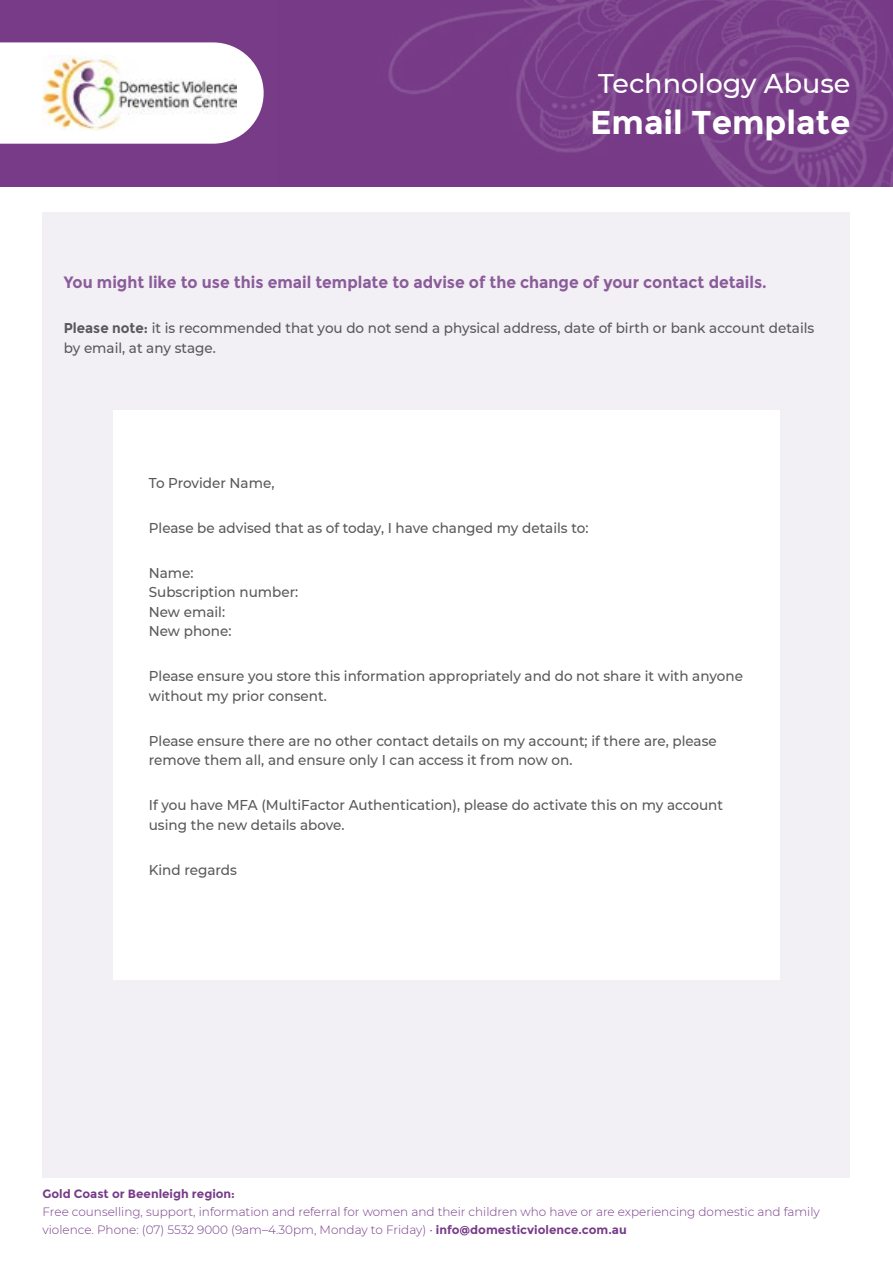
<style>
.page{position:relative;width:893px;height:1263px;background:#fff}
.page>*{position:absolute;margin:0;border:0;box-sizing:border-box;transform-origin:0 0}
.t1{font:700 33px "Montserrat";color:#fff}
.t2{font:500 27px "Montserrat";color:#fff}
.Sub-head{font:700 16.5px "Montserrat";color:#8a5c9a;scale:.95 1}
.Regular_text{font:500 14.25px/19.5px "Montserrat";color:#58595b;scale:.95 1}
.t3{font:300 12px/18px "Montserrat";color:#773b88}
.t4{font:700 12px "Montserrat";color:#773b88}
.s1{font-weight:700}
</style>
<div class="page">
<div style="left:0;top:0;width:893px;height:186px;background:#773b88"></div>
<img style="left:388px;top:0;width:505px;height:186px">
<svg style="left:0;top:42px;width:264px;height:102px;background:#f0e9f1"></svg>
<img style="left:43px;top:55px;width:193px;height:76px">
<div style="left:43px;top:213px;width:807px;height:965px;background:#f2eff5"></div>
<div style="left:113px;top:410px;width:667px;height:570px;background:#fff"></div>
<p class="t2" style="left:598px;top:64px;width:254px">Technology Abuse</p>
<p class="t1" style="left:590px;top:103px;width:262px">Email Template</p>
<p class="Sub-head" style="left:64px;top:272px;width:741px">You might like to use this email template to advise of the change of your contact details.</p>
<p class="Regular_text" style="left:64px;top:318px;width:792px"><span class="s1">Please note:</span> it is recommended that you do not send a physical address, date of birth or bank account details by email, at any stage.</p>
<p class="Regular_text" style="left:149px;top:472px;width:134px">To Provider Name,</p>
<p class="Regular_text" style="left:149px;top:517px;width:464px">Please be advised that as of today, I have changed my details to:</p>
<p class="Regular_text" style="left:149px;top:562px;width:159px">Name:<br>Subscription number:<br>New email:<br>New phone:</p>
<p class="Regular_text" style="left:149px;top:666px;width:627px">Please ensure you store this information appropriately and do not share it with anyone without my prior consent.</p>
<p class="Regular_text" style="left:149px;top:730px;width:599px">Please ensure there are no other contact details on my account; if there are, please remove them all, and ensure only I can access it from now on.</p>
<p class="Regular_text" style="left:149px;top:795px;width:606px">If you have MFA (MultiFactor Authentication), please do activate this on my account using the new details above.</p>
<p class="Regular_text" style="left:149px;top:859px;width:94px">Kind regards</p>
<p class="t4" style="left:43px;top:1187px;width:194px">Gold Coast or Beenleigh region:</p>
<p class="t3" style="left:43px;top:1203px;width:779px">Free counselling, support, information and referral for women and their children who have or are experiencing domestic and family violence. Phone: (07) 5532 9000 (9am–4.30pm, Monday to Friday) • <span class="s1">info@domesticviolence.com.au</span></p>
</div>
